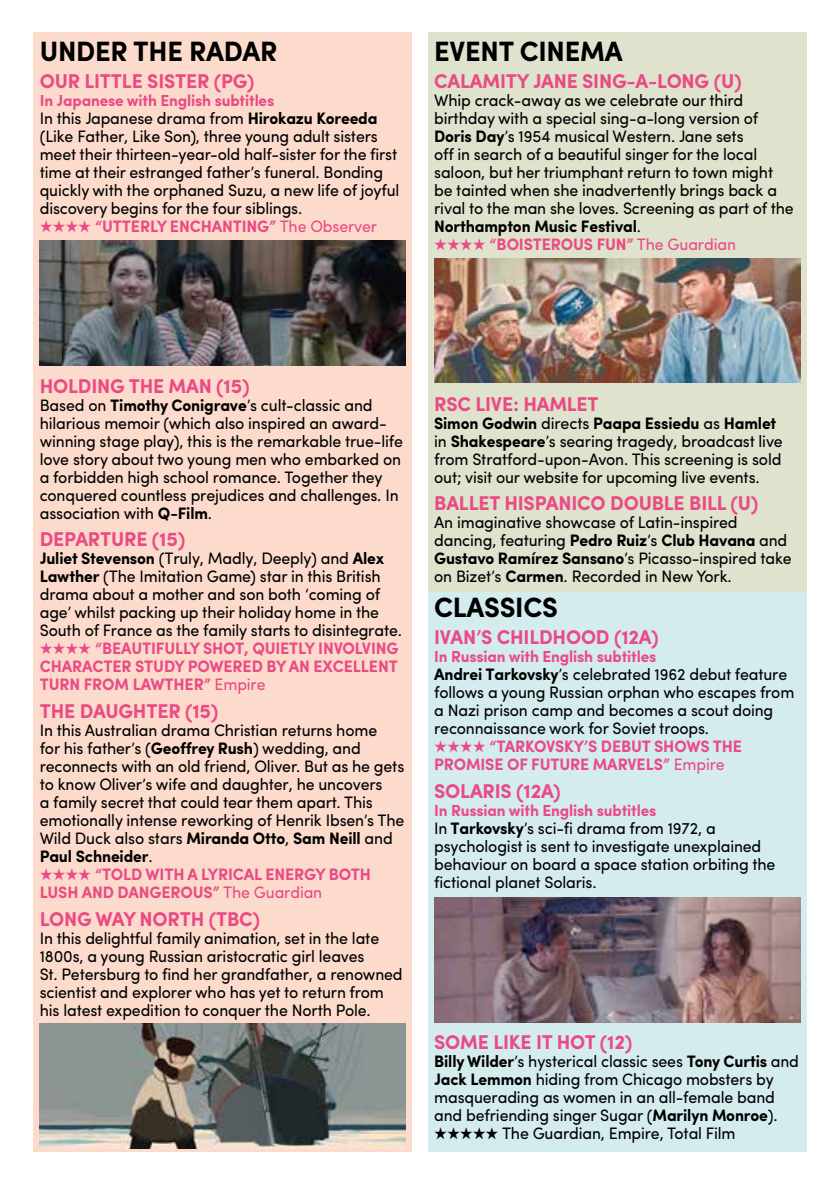
<style>
.page{position:relative;width:840px;height:1191px;background:#fff}
.page>*{position:absolute;margin:0;border:0;box-sizing:border-box;transform-origin:0 0}
.t1{font:700 28px "Sofia Pro";letter-spacing:-.01em;color:#000}
.t2{font:700 20px "Sofia Pro";letter-spacing:-.01em;color:#ea4b85}
.t3{font:16.6px/18px "Sofia Pro";letter-spacing:-.01em;color:#000;scale:.96 1}
.t4{font:700 16.6px/18px "Sofia Pro";letter-spacing:-.01em;color:#ea4b85;scale:.96 1}
.t5{font:700 16px "Sofia Pro";letter-spacing:-.01em;color:#ea4b85}
.s1{font-weight:700}
.s2{font-weight:400}
</style>
<div class="page">
<div style="left:34px;top:32px;width:377px;height:1119px;background:#fcdbcc"></div>
<div style="left:428px;top:32px;width:377px;height:1119px;background:#d5ecee"></div>
<div style="left:428px;top:32px;width:377px;height:560px;background:#dfe2cc"></div>
<img style="left:40px;top:241px;width:365px;height:124px">
<img style="left:434px;top:258px;width:365px;height:125px">
<img style="left:40px;top:1024px;width:365px;height:124px">
<img style="left:434px;top:897px;width:365px;height:125px">
<h1 class="t1" style="left:40px;top:30px;width:239px">UNDER THE RADAR</h1>
<p class="t2" style="left:40px;top:66px;width:216px">OUR LITTLE SISTER (PG)</p>
<p class="t5" style="left:40px;top:88px;width:236px">In Japanese with English subtitles</p>
<p class="t3" style="left:40px;top:108px;width:376px">In this Japanese drama from <span class="s1">Hirokazu Koreeda </span>(Like Father, Like Son), three young adult sisters meet their thirteen-year-old half-sister for the first time at their estranged father’s funeral. Bonding quickly with the orphaned Suzu, a new life of joyful discovery begins for the four siblings.</p>
<p class="t4" style="left:40px;top:216px;width:353px">★★★★ “UTTERLY ENCHANTING” <span class="s2">The Observer</span></p>
<h1 class="t1" style="left:434px;top:30px;width:190px">EVENT CINEMA</h1>
<p class="t2" style="left:434px;top:66px;width:309px">CALAMITY JANE SING-A-LONG (U)</p>
<p class="t3" style="left:434px;top:90px;width:376px">Whip crack-away as we celebrate our third birthday with a special sing-a-long version of <span class="s1">Doris Day</span>’s 1954 musical Western. Jane sets<br>off in search of a beautiful singer for the local saloon, but her triumphant return to town might be tainted when she inadvertently brings back a rival to the man she loves. Screening as part of the <span class="s1">Northampton Music Festival</span>.</p>
<p class="t4" style="left:434px;top:234px;width:316px">★★★★ “BOISTEROUS FUN” <span class="s2">The Guardian</span></p>
<p class="t2" style="left:40px;top:370px;width:211px">HOLDING THE MAN (15)</p>
<p class="t3" style="left:40px;top:395px;width:379px">Based on <span class="s1">Timothy Conigrave</span>’s cult-classic and hilarious memoir (which also inspired an award&shy;winning stage play), this is the remarkable true-life love story about two young men who embarked on a forbidden high school romance. Together they conquered countless prejudices and challenges. In association with <span class="s1">Q-Film</span>.</p>
<p class="t2" style="left:40px;top:524px;width:147px">DEPARTURE (15)</p>
<p class="t3" style="left:40px;top:548px;width:379px"><span class="s1">Juliet Stevenson</span> (Truly, Madly, Deeply) and <span class="s1">Alex Lawther</span> (The Imitation Game) star in this British drama about a mother and son both ‘coming of age’ whilst packing up their holiday home in the South of France as the family starts to disintegrate.</p>
<p class="t4" style="left:40px;top:638px;width:375px;text-align:justify">★★★★ “BEAUTIFULLY SHOT, QUIETLY INVOLVING CHARACTER STUDY POWERED BY AN EXCELLENT TURN FROM LAWTHER” <span class="s2">Empire</span></p>
<p class="t2" style="left:40px;top:695px;width:180px">THE DAUGHTER (15)</p>
<p class="t3" style="left:40px;top:720px;width:381px">In this Australian drama Christian returns home<br>for his father’s (<span class="s1">Geoffrey Rush</span>) wedding, and reconnects with an old friend, Oliver. But as he gets to know Oliver’s wife and daughter, he uncovers<br>a family secret that could tear them apart. This emotionally intense reworking of Henrik Ibsen’s The Wild Duck also stars <span class="s1">Miranda Otto</span>, <span class="s1">Sam Neill</span> and <span class="s1">Paul Schneider</span>.</p>
<p class="t4" style="left:40px;top:864px;width:346px">★★★★ “TOLD WITH A LYRICAL ENERGY BOTH<br>LUSH AND DANGEROUS” <span class="s2">The Guardian</span></p>
<p class="t2" style="left:40px;top:903px;width:222px">LONG WAY NORTH (TBC)</p>
<p class="t3" style="left:40px;top:927px;width:379px">In this delightful family animation, set in the late 1800s, a young Russian aristocratic girl leaves<br>St. Petersburg to find her grandfather, a renowned scientist and explorer who has yet to return from his latest expedition to conquer the North Pole.</p>
<p class="t2" style="left:434px;top:388px;width:166px">RSC LIVE: HAMLET</p>
<p class="t3" style="left:434px;top:413px;width:364px"><span class="s1">Simon Godwin</span> directs <span class="s1">Paapa Essiedu</span> as <span class="s1">Hamlet </span>in <span class="s1">Shakespeare</span>’s searing tragedy, broadcast live from Stratford-upon-Avon. This screening is sold out; visit our website for upcoming live events.</p>
<p class="t2" style="left:434px;top:488px;width:325px">BALLET HISPANICO DOUBLE BILL (U)</p>
<p class="t3" style="left:434px;top:512px;width:374px">An imaginative showcase of Latin-inspired dancing, featuring <span class="s1">Pedro Ruiz</span>’s <span class="s1">Club Havana</span> and <span class="s1">Gustavo Ramírez Sansano</span>’s Picasso-inspired take on Bizet’s <span class="s1">Carmen</span>. Recorded in New York.</p>
<h1 class="t1" style="left:434px;top:586px;width:125px">CLASSICS</h1>
<p class="t2" style="left:434px;top:622px;width:226px">IVAN’S CHILDHOOD (12A)</p>
<p class="t5" style="left:434px;top:644px;width:223px">In Russian with English subtitles</p>
<p class="t3" style="left:434px;top:664px;width:376px"><span class="s1">Andrei Tarkovsky</span>’s celebrated 1962 debut feature follows a young Russian orphan who escapes from a Nazi prison camp and becomes a scout doing reconnaissance work for Soviet troops.</p>
<p class="t4" style="left:434px;top:736px;width:322px">★★★★ “TARKOVSKY’S DEBUT SHOWS THE<br>PROMISE OF FUTURE MARVELS” <span class="s2">Empire</span></p>
<p class="t2" style="left:434px;top:775px;width:128px">SOLARIS (12A)</p>
<p class="t5" style="left:434px;top:798px;width:223px">In Russian with English subtitles</p>
<p class="t3" style="left:434px;top:818px;width:357px">In <span class="s1">Tarkovsky</span>’s sci-fi drama from 1972, a psychologist is sent to investigate unexplained behaviour on board a space station orbiting the fictional planet Solaris.</p>
<p class="t2" style="left:434px;top:1026px;width:199px">SOME LIKE IT HOT (12)</p>
<p class="t3" style="left:434px;top:1050px;width:381px"><span class="s1">Billy Wilder</span>’s hysterical classic sees <span class="s1">Tony Curtis</span> and <span class="s1">Jack Lemmon</span> hiding from Chicago mobsters by masquerading as women in an all-female band and befriending singer Sugar (<span class="s1">Marilyn Monroe</span>).</p>
<p class="t3" style="left:434px;top:1122px;width:315px">★★★★★ The Guardian, Empire, Total Film</p>
</div>
